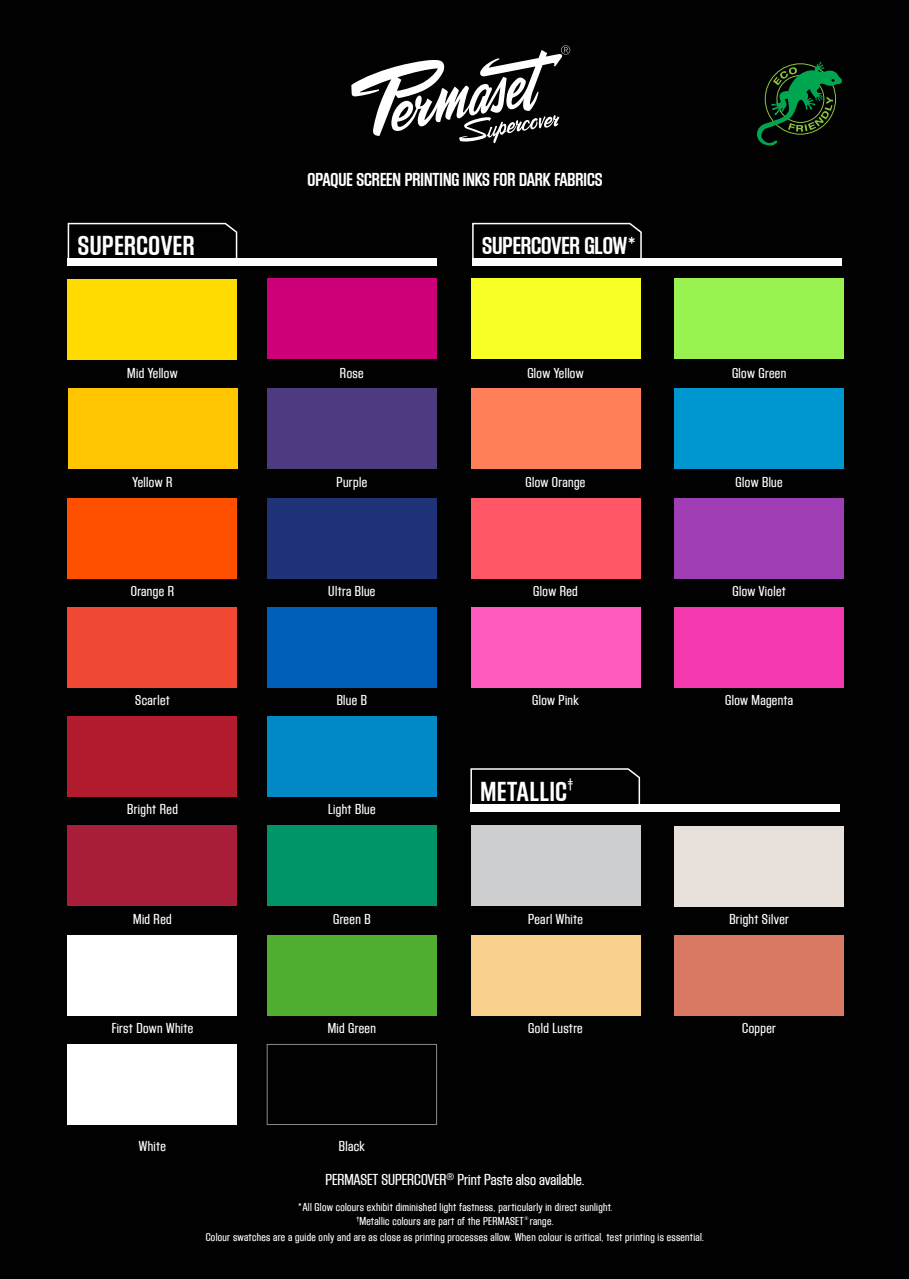
<style>
.page{position:relative;width:909px;height:1279px;background:#fff}
.page>*{position:absolute;margin:0;border:0;box-sizing:border-box;transform-origin:0 0}
.t1{font:700 condensed 28.5px "Block Gothic RR";letter-spacing:.02em;color:#fff}
.t2{font:700 condensed 25.5px "Block Gothic RR";letter-spacing:-.005em;color:#fff}
.t3{font:700 condensed 19.5px "Block Gothic RR";color:#fff}
.t4{font:500 condensed 16.5px "Block Gothic RR";color:#fff}
.Paragraph_Style_2{font:500 condensed 15px "Block Gothic RR";letter-spacing:.025em;color:#fff}
.Paragraph_Style_1{font:500 condensed 15px "Block Gothic RR";letter-spacing:.025em;color:#fff}
.Paragraph_Style_1-2{font:500 condensed 12px/14.4px "Block Gothic RR";letter-spacing:.025em;color:#fff;text-align:center}
</style>
<div class="page">
<div style="left:0;top:0;width:909px;height:1278px;background:#010101"></div>
<svg style="left:67px;top:222px;width:171px;height:40px"></svg>
<svg style="left:472px;top:222px;width:170px;height:37px"></svg>
<div style="left:68px;top:259px;width:369px;height:7px;background:#fff"></div>
<div style="left:472px;top:259px;width:369px;height:7px;background:#fff"></div>
<svg style="left:470px;top:768px;width:171px;height:35px"></svg>
<div style="left:470px;top:803px;width:369px;height:8px;background:#fff"></div>
<div style="left:674px;top:935px;width:170px;height:80px;background:#da7963"></div>
<div style="left:674px;top:825px;width:170px;height:81px;background:#e8e1db"></div>
<div style="left:471px;top:934px;width:169px;height:80px;background:#fad18f"></div>
<div style="left:471px;top:825px;width:169px;height:80px;background:#ccced0"></div>
<div style="left:267px;top:278px;width:169px;height:80px;background:#cd007a"></div>
<div style="left:471px;top:278px;width:169px;height:80px;background:#f8ff24"></div>
<div style="left:674px;top:278px;width:170px;height:80px;background:#99f24f"></div>
<div style="left:68px;top:279px;width:169px;height:80px;background:#ffdb00"></div>
<div style="left:68px;top:716px;width:169px;height:80px;background:#b31b2f"></div>
<div style="left:267px;top:716px;width:169px;height:80px;background:#0089c4"></div>
<div style="left:68px;top:388px;width:169px;height:80px;background:#ffc500"></div>
<div style="left:267px;top:388px;width:169px;height:80px;background:#4e3a7e"></div>
<div style="left:471px;top:388px;width:169px;height:80px;background:#ff8058"></div>
<div style="left:674px;top:388px;width:170px;height:80px;background:#0096cf"></div>
<div style="left:68px;top:825px;width:169px;height:80px;background:#a91e3a"></div>
<div style="left:267px;top:825px;width:169px;height:80px;background:#009469"></div>
<div style="left:68px;top:1044px;width:169px;height:80px;background:#fff"></div>
<div style="left:267px;top:1043px;width:170px;height:81px;background:#010101;border:1px solid #8c8989"></div>
<div style="left:68px;top:498px;width:169px;height:80px;background:#ff5000"></div>
<div style="left:267px;top:498px;width:169px;height:80px;background:#203278"></div>
<div style="left:471px;top:498px;width:169px;height:80px;background:#ff5765"></div>
<div style="left:674px;top:498px;width:170px;height:80px;background:#9f3db4"></div>
<div style="left:68px;top:607px;width:169px;height:80px;background:#f14834"></div>
<div style="left:267px;top:607px;width:169px;height:80px;background:#005fb9"></div>
<div style="left:471px;top:607px;width:169px;height:80px;background:#ff5abe"></div>
<div style="left:674px;top:607px;width:170px;height:80px;background:#f438ad"></div>
<div style="left:68px;top:934px;width:169px;height:80px;background:#fff"></div>
<div style="left:267px;top:934px;width:169px;height:80px;background:#4fad2f"></div>
<svg style="left:351px;top:45px;width:219px;height:98px"></svg>
<svg style="left:757px;top:62px;width:85px;height:83px"></svg>
<p class="t3" style="left:307px;top:170px;width:296px">OPAQUE SCREEN PRINTING INKS FOR DARK FABRICS</p>
<h1 class="t1" style="left:78px;top:230px;width:118px">SUPERCOVER</h1>
<h2 class="t2" style="left:482px;top:232px;width:156px">SUPERCOVER GLOW*</h2>
<p class="Paragraph_Style_2" style="left:127px;top:365px;width:52px">Mid Yellow</p>
<p class="Paragraph_Style_2" style="left:340px;top:365px;width:25px">Rose</p>
<p class="Paragraph_Style_2" style="left:732px;top:365px;width:56px">Glow Green</p>
<p class="Paragraph_Style_2" style="left:527px;top:365px;width:58px">Glow Yellow</p>
<p class="Paragraph_Style_2" style="left:133px;top:474px;width:41px">Yellow R</p>
<p class="Paragraph_Style_2" style="left:336px;top:474px;width:32px">Purple</p>
<p class="Paragraph_Style_2" style="left:525px;top:474px;width:61px">Glow Orange</p>
<p class="Paragraph_Style_2" style="left:735px;top:474px;width:49px">Glow Blue</p>
<p class="Paragraph_Style_2" style="left:131px;top:583px;width:45px">Orange R</p>
<p class="Paragraph_Style_2" style="left:732px;top:583px;width:55px">Glow Violet</p>
<p class="Paragraph_Style_2" style="left:533px;top:583px;width:46px">Glow Red</p>
<p class="Paragraph_Style_2" style="left:328px;top:583px;width:49px">Ultra Blue</p>
<p class="Paragraph_Style_2" style="left:135px;top:692px;width:36px">Scarlet</p>
<p class="Paragraph_Style_2" style="left:337px;top:692px;width:32px">Blue B</p>
<p class="Paragraph_Style_2" style="left:532px;top:692px;width:48px">Glow Pink</p>
<p class="Paragraph_Style_2" style="left:725px;top:692px;width:70px">Glow Magenta</p>
<h1 class="t1" style="left:480px;top:776px;width:95px">METALLIC<sup>‡</sup></h1>
<p class="Paragraph_Style_2" style="left:127px;top:801px;width:52px">Bright Red</p>
<p class="Paragraph_Style_2" style="left:328px;top:801px;width:49px">Light Blue</p>
<p class="Paragraph_Style_2" style="left:133px;top:910px;width:40px">Mid Red</p>
<p class="Paragraph_Style_2" style="left:333px;top:910px;width:39px">Green B</p>
<p class="Paragraph_Style_1" style="left:528px;top:910px;width:56px">Pearl White</p>
<p class="Paragraph_Style_1" style="left:729px;top:910px;width:61px">Bright Silver</p>
<p class="Paragraph_Style_2" style="left:112px;top:1019px;width:83px">First Down White</p>
<p class="Paragraph_Style_2" style="left:328px;top:1019px;width:50px">Mid Green</p>
<p class="Paragraph_Style_1" style="left:528px;top:1019px;width:56px">Gold Lustre</p>
<p class="Paragraph_Style_1" style="left:742px;top:1019px;width:35px">Copper</p>
<p class="Paragraph_Style_2" style="left:139px;top:1137px;width:29px">White</p>
<p class="Paragraph_Style_2" style="left:339px;top:1137px;width:28px">Black</p>
<p class="t4" style="left:325px;top:1170px;width:261px">PERMASET SUPERCOVER<sup>®</sup> Print Paste also available.</p>
<p class="Paragraph_Style_1-2" style="left:297px;top:1199px;width:317px">*All Glow colours exhibit diminished light fastness, particularly in direct sunlight. <sup>‡</sup>Metallic colours are part of the PERMASET<sup>®</sup> range.</p>
<p class="Paragraph_Style_1-2" style="left:206px;top:1229px;width:500px">Colour swatches are a guide only and are as close as printing processes allow. When colour is critical, test printing is essential.</p>
</div>
